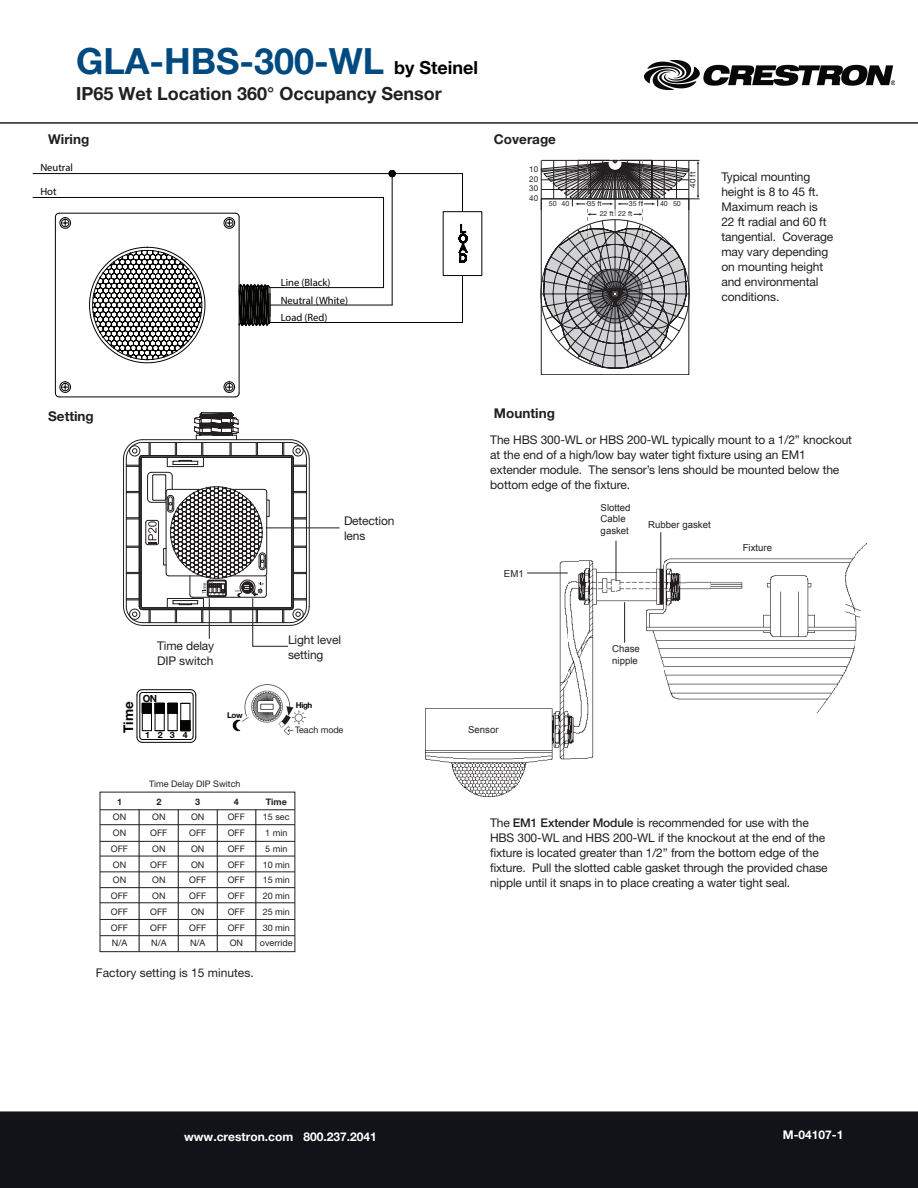
<style>
.page{position:relative;width:918px;height:1188px;background:#fff}
.page>*{position:absolute;margin:0;border:0;box-sizing:border-box;transform-origin:0 0}
.t1{font:700 36px "Helvetica Neue";color:#004a80}
.t2{font:700 18px "Helvetica Neue";color:#231f20}
.t3{font:700 13.5px "Helvetica Neue LT Pro";color:#231f20}
.t4{font:700 13.5px "Helvetica Neue";color:#050504}
.t5{font:12px/15px "Helvetica Neue LT Pro";letter-spacing:-.01em;color:#231f20}
.t6{font:700 12px "Helvetica Neue";color:#fff}
.t7{font:700 12px "Helvetica Neue LT Pro";color:#fff}
.t8{font:700 10.95px "Helvetica Neue";color:#050504}
.t9{font:10.5px/17.5px "Myriad Pro";color:#040503}
.t10{font:700 9.9px "Helvetica Neue";color:#050504}
.t11{font:9.6px/11.6px "Arial";color:#231f20}
.t12{font:9px/15.8px "Helvetica Neue";color:#231f20}
.t13{font:9px "Helvetica Neue LT Pro";letter-spacing:-.01em;color:#231f20}
.t14{font:700 9px "Helvetica Neue";color:#231f20}
.t15{font:700 8.85px "Helvetica Neue";color:#050504}
.t16{font:8.1px/9.6px "Helvetica Neue";color:#231f20;text-align:justify}
.t17{font:700 7.95px "Helvetica Neue";letter-spacing:-.05em;color:#050504}
.t18{font:7.05px "Helvetica Neue";color:#231f20}
.s1{font-size:18px;color:#000}
.s2{font-weight:500}
</style>
<div class="page">
<div style="left:0;top:1111px;width:918px;height:77px;background:#111319"></div>
<hr style="left:0;top:122px;width:918px;height:2px;background:#231f20">
<img style="left:425px;top:544px;width:442px;height:253px">
<hr style="left:171px;top:765px;width:91px;height:1px;background:#231f20">
<hr style="left:143px;top:1087px;width:147px;height:1px;background:#231f20">
<hr style="left:143px;top:1090px;width:147px;height:1px;background:#231f20">
<hr style="left:143px;top:907px;width:147px;height:1px;background:#231f20">
<hr style="left:143px;top:904px;width:147px;height:1px;background:#231f20">
<hr style="left:309px;top:459px;width:1px;height:147px;background:#231f20">
<hr style="left:142px;top:739px;width:48px;height:1px;background:#050504">
<hr style="left:142px;top:742px;width:48px;height:1px;background:#050504">
<svg style="left:137px;top:737px;width:6px;height:6px"></svg>
<hr style="left:140px;top:695px;width:1px;height:42px;background:#050504">
<hr style="left:137px;top:695px;width:1px;height:42px;background:#050504">
<svg style="left:137px;top:689px;width:6px;height:7px"></svg>
<hr style="left:142px;top:692px;width:48px;height:1px;background:#050504">
<hr style="left:142px;top:689px;width:48px;height:1px;background:#050504">
<svg style="left:190px;top:689px;width:6px;height:7px"></svg>
<hr style="left:193px;top:695px;width:1px;height:42px;background:#050504">
<hr style="left:196px;top:695px;width:1px;height:42px;background:#050504">
<svg style="left:190px;top:737px;width:6px;height:6px"></svg>
<svg style="left:141px;top:702px;width:50px;height:29px"></svg>
<div style="left:181px;top:721px;width:9px;height:10px;border:1px solid #050504"></div>
<img style="left:232px;top:684px;width:74px;height:52px">
<div style="left:226px;top:712px;width:19px;height:7px;background:#fff"></div>
<div style="left:295px;top:701px;width:19px;height:8px;background:#fff"></div>
<svg style="left:123px;top:412px;width:186px;height:235px"></svg>
<hr style="left:266px;top:528px;width:74px;height:1px;background:#231f20">
<hr style="left:209px;top:598px;width:1px;height:41px;background:#231f20">
<hr style="left:100px;top:809px;width:195px;height:1px;background:#231f20">
<hr style="left:100px;top:824px;width:195px;height:1px;background:#231f20">
<hr style="left:100px;top:841px;width:195px;height:1px;background:#231f20">
<hr style="left:100px;top:856px;width:195px;height:1px;background:#231f20">
<hr style="left:100px;top:872px;width:195px;height:1px;background:#231f20">
<hr style="left:100px;top:887px;width:195px;height:1px;background:#231f20">
<hr style="left:100px;top:903px;width:195px;height:1px;background:#231f20">
<hr style="left:100px;top:919px;width:195px;height:1px;background:#231f20">
<hr style="left:100px;top:935px;width:195px;height:1px;background:#231f20">
<hr style="left:139px;top:810px;width:1px;height:141px;background:#231f20">
<hr style="left:178px;top:810px;width:1px;height:141px;background:#231f20">
<hr style="left:217px;top:810px;width:1px;height:141px;background:#231f20">
<hr style="left:256px;top:810px;width:1px;height:141px;background:#231f20">
<svg style="left:540px;top:159px;width:159px;height:210px"></svg>
<div style="left:590px;top:269px;width:50px;height:50px;border:1px solid #231f20;border-radius:50%"></div>
<hr style="left:541px;top:189px;width:148px;height:1px;background:#231f20">
<hr style="left:639px;top:160px;width:1px;height:39px;background:#231f20">
<hr style="left:627px;top:160px;width:1px;height:39px;background:#231f20">
<hr style="left:602px;top:160px;width:1px;height:39px;background:#231f20">
<hr style="left:590px;top:160px;width:1px;height:39px;background:#231f20">
<hr style="left:541px;top:180px;width:148px;height:1px;background:#231f20">
<div style="left:819px;top:596px;width:8px;height:12px;background:#fff"></div>
<hr style="left:527px;top:573px;width:41px;height:1px;background:#231f20">
<hr style="left:660px;top:532px;width:1px;height:41px;background:#231f20">
<hr style="left:624px;top:602px;width:1px;height:41px;background:#231f20">
<hr style="left:616px;top:541px;width:1px;height:40px;background:#231f20">
<svg style="left:33px;top:173px;width:430px;height:144px"></svg>
<svg style="left:384px;top:170px;width:18px;height:7px"></svg>
<hr style="left:59px;top:397px;width:176px;height:1px;background:#040503">
<svg style="left:55px;top:211px;width:427px;height:186px"></svg>
<img style="left:645px;top:61px;width:250px;height:29px">
<h1 class="t1" style="left:76px;top:33px;width:404px">GLA-HBS-300-WL <span class="s1">by Steinel</span></h1>
<h2 class="t2" style="left:76px;top:79px;width:367px">IP65 Wet Location 360° Occupancy Sensor</h2>
<p class="t3" style="left:48px;top:130px;width:43px">Wiring</p>
<p class="t3" style="left:494px;top:130px;width:64px">Coverage</p>
<p class="t9" style="left:40px;top:159px;width:34px">Neutral</p>
<p class="t9" style="left:40px;top:183px;width:18px">Hot</p>
<p class="t9" style="left:281px;top:273px;width:69px">Line (Black)<br>Neutral (White)<br>Load (Red)</p>
<p class="t16" style="left:529px;top:164px;width:10px">10<br>20<br>30<br>40</p>
<p class="t16" style="left:688px;top:188px;width:18px;rotate:-90deg">40 ft</p>
<p class="t18" style="left:549px;top:199px;width:22px">50 40</p>
<p class="t18" style="left:588px;top:199px;width:16px">35 ft</p>
<p class="t18" style="left:660px;top:199px;width:22px">40 50</p>
<p class="t18" style="left:600px;top:209px;width:34px">22 ft 22 ft</p>
<p class="t18" style="left:629px;top:199px;width:16px">35 ft</p>
<p class="t5" style="left:721px;top:169px;width:113px">Typical mounting height is 8 to 45 ft.<br>Maximum reach is<br>22 ft radial and 60 ft tangential. Coverage may vary depending on mounting height and environmental conditions.</p>
<p class="t3" style="left:48px;top:408px;width:47px">Setting</p>
<p class="t3" style="left:494px;top:405px;width:62px">Mounting</p>
<p class="t5" style="left:344px;top:513px;width:52px">Detection lens</p>
<p class="t5" style="left:157px;top:638px;width:59px">Time delay<br>DIP switch</p>
<p class="t4" style="left:120px;top:733px;width:33px;rotate:-90deg">Time</p>
<p class="t10" style="left:143px;top:692px;width:16px">ON</p>
<p class="t15" style="left:145px;top:730px;width:44px">1234</p>
<p class="t8" style="left:146px;top:720px;width:27px;rotate:-90deg">Time</p>
<p class="t17" style="left:227px;top:710px;width:17px">Low</p>
<p class="t5" style="left:288px;top:632px;width:55px">Light level setting</p>
<p class="t17" style="left:296px;top:700px;width:18px">High</p>
<p class="t13" style="left:295px;top:724px;width:50px">Teach mode</p>
<p class="t14" style="left:117px;top:796px;width:7px">1</p>
<p class="t12" style="left:111px;top:809px;width:19px">ON<br>ON<br>OFF<br>ON<br>ON<br>OFF<br>OFF<br>OFF<br>N/A</p>
<p class="t12" style="left:149px;top:776px;width:93px">Time Delay DIP Switch</p>
<p class="t14" style="left:156px;top:796px;width:7px">2</p>
<p class="t12" style="left:150px;top:809px;width:19px">ON<br>OFF<br>ON<br>OFF<br>ON<br>ON<br>OFF<br>OFF<br>N/A</p>
<p class="t14" style="left:195px;top:796px;width:7px">3</p>
<p class="t12" style="left:189px;top:809px;width:19px">ON<br>OFF<br>ON<br>ON<br>OFF<br>OFF<br>ON<br>OFF<br>N/A</p>
<p class="t14" style="left:234px;top:796px;width:7px">4</p>
<p class="t12" style="left:228px;top:809px;width:19px;text-align:justify">OFF OFF OFF OFF OFF OFF OFF OFF ON</p>
<p class="t17" style="left:223px;top:940px;width:17px">Low</p>
<p class="t14" style="left:266px;top:796px;width:23px">Time</p>
<p class="t12" style="left:260px;top:809px;width:34px;text-align:center">15 sec<br>1 min<br>5 min<br>10 min<br>15 min<br>20 min<br>25 min<br>30 min override</p>
<p class="t17" style="left:282px;top:921px;width:18px">High</p>
<p class="t5" style="left:96px;top:965px;width:159px">Factory setting is 15 minutes.</p>
<p class="t5" style="left:490px;top:432px;width:363px">The HBS 300-WL or HBS 200-WL typically mount to a 1/2” knockout at the end of a high/low bay water tight fixture using an EM1 extender module. The sensor’s lens should be mounted below the bottom edge of the fixture.</p>
<p class="t11" style="left:504px;top:568px;width:21px">EM1</p>
<p class="t11" style="left:468px;top:724px;width:32px">Sensor</p>
<p class="t11" style="left:601px;top:502px;width:31px">Slotted<br>Cable gasket</p>
<p class="t11" style="left:648px;top:519px;width:64px">Rubber gasket</p>
<p class="t11" style="left:743px;top:542px;width:31px">Fixture</p>
<p class="t11" style="left:612px;top:643px;width:29px">Chase nipple</p>
<p class="t5" style="left:490px;top:815px;width:339px">The <span class="s2">EM1 Extender Module</span> is recommended for use with the HBS 300-WL and HBS 200-WL if the knockout at the end of the fixture is located greater than 1/2” from the bottom edge of the fixture. Pull the slotted cable gasket through the provided chase nipple until it snaps in to place creating a water tight seal.</p>
<p class="t6" style="left:184px;top:1127px;width:194px">www.crestron.com 800.237.2041</p>
<p class="t7" style="left:783px;top:1127px;width:62px">M-04107-1</p>
</div>
